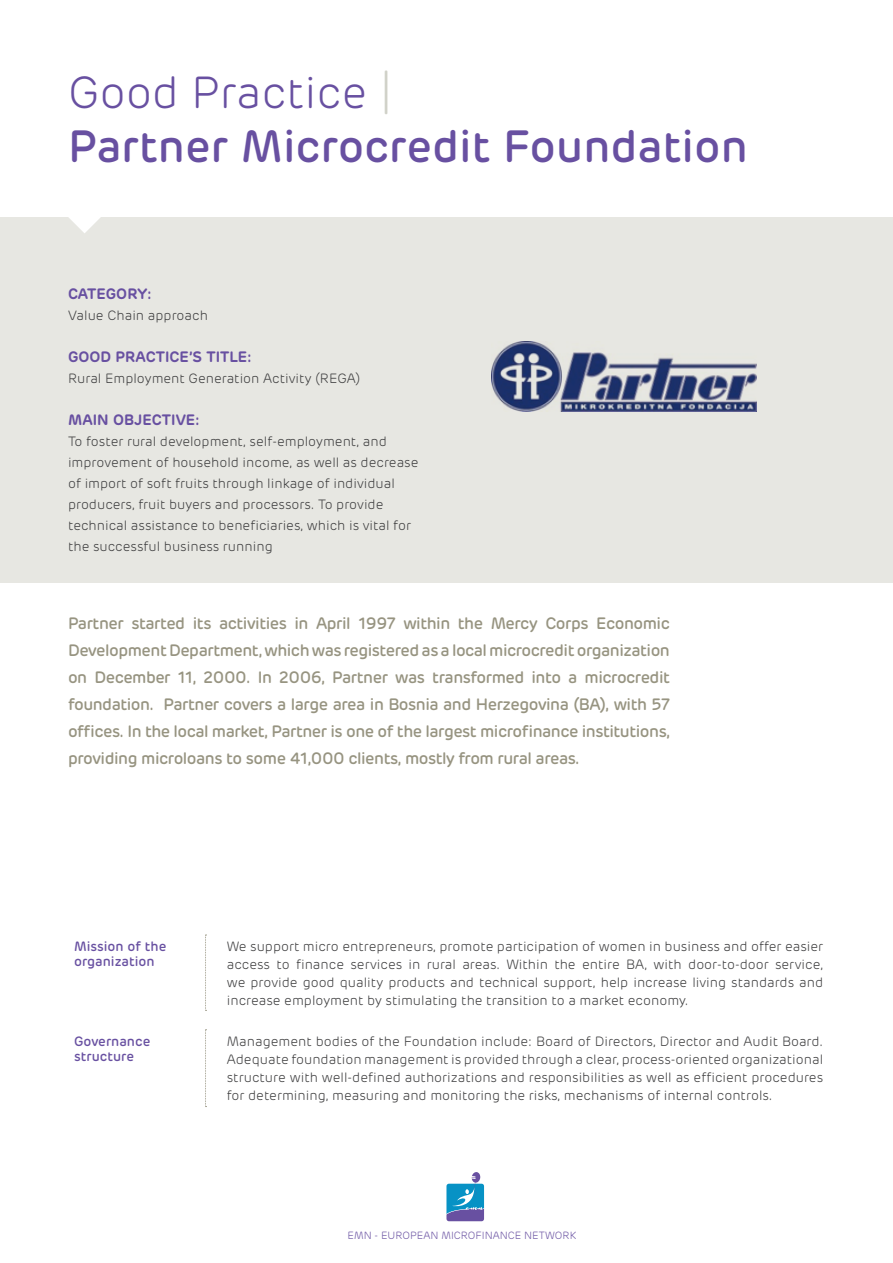
<style>
.page{position:relative;width:893px;height:1263px;background:#fff}
.page>*{position:absolute;margin:0;border:0;box-sizing:border-box;transform-origin:0 0}
.Titulo_Ficha{font:500 45px "Rubrik";color:#6850a1}
.Grande{font:300 45px "Rubrik";color:#6850a1}
.IntroFicha{font:500 16.5px/27px "Rubrik";letter-spacing:-.03em;color:#979481;text-align:justify}
.SUBT_ficha{font:600 15px "Rubrik";color:#6850a1}
.TXT_tabla{font:300 13.5px/18px "Rubrik";color:#3e3e3f;text-align:justify}
.subtit1{font:500 13.5px/15px "Rubrik";color:#6850a1}
.t1{font:300 10.5px "Rubrik";color:#6850a1}
.s1{color:#d0d1c8}
</style>
<div class="page">
<div style="left:0;top:217px;width:893px;height:366px;background:#e7e7e2"></div>
<svg style="left:69px;top:217px;width:32px;height:16px"></svg>
<svg style="left:205px;top:935px;width:2px;height:76px"></svg>
<svg style="left:205px;top:1029px;width:2px;height:78px"></svg>
<img style="left:491px;top:341px;width:265px;height:71px">
<svg style="left:446px;top:1172px;width:38px;height:49px"></svg>
<p class="Grande" style="left:68px;top:63px;width:327px">Good Practice <span class="s1">|</span></p>
<p class="Titulo_Ficha" style="left:68px;top:117px;width:681px">Partner Microcredit Foundation</p>
<p class="SUBT_ficha" style="left:68px;top:284px;width:85px">CATEGORY:</p>
<p class="TXT_tabla" style="left:68px;top:306px;width:141px">Value Chain approach</p>
<p class="SUBT_ficha" style="left:68px;top:347px;width:185px">GOOD PRACTICE’S TITLE:</p>
<p class="TXT_tabla" style="left:68px;top:369px;width:294px">Rural Employment Generation Activity (REGA)</p>
<p class="SUBT_ficha" style="left:68px;top:410px;width:133px">MAIN OBJECTIVE:</p>
<p class="TXT_tabla" style="left:68px;top:430px;width:352px;line-height:21px;text-align:left">To foster rural development, self-employment, and improvement of household income, as well as decrease of import of soft fruits through linkage of individual producers, fruit buyers and processors. To provide technical assistance to beneficiaries, which is vital for the successful business running</p>
<p class="IntroFicha" style="left:68px;top:610px;width:603px">Partner started its activities in April 1997 within the Mercy Corps Economic Development Department, which was registered as a local microcredit organization on December 11, 2000. In 2006, Partner was transformed into a microcredit foundation. Partner covers a large area in Bosnia and Herzegovina (BA), with 57 offices. In the local market, Partner is one of the largest microfinance institutions, providing microloans to some 41,000 clients, mostly from rural areas.</p>
<p class="subtit1" style="left:74px;top:938px;width:94px">Mission of the organization</p>
<p class="TXT_tabla" style="left:227px;top:937px;width:598px">We support micro entrepreneurs, promote participation of women in business and offer easier access to finance services in rural areas. Within the entire BA, with door-to-door service, we provide good quality products and technical support, help increase living standards and increase employment by stimulating the transition to a market economy.</p>
<p class="subtit1" style="left:74px;top:1033px;width:78px">Governance structure</p>
<p class="TXT_tabla" style="left:227px;top:1032px;width:598px">Management bodies of the Foundation include: Board of Directors, Director and Audit Board.<br>Adequate foundation management is provided through a clear, process-oriented organizational structure with well-defined authorizations and responsibilities as well as efficient procedures for determining, measuring and monitoring the risks, mechanisms of internal controls.</p>
<p class="t1" style="left:348px;top:1229px;width:230px">EMN - EUROPEAN MICROFINANCE NETWORK</p>
</div>
